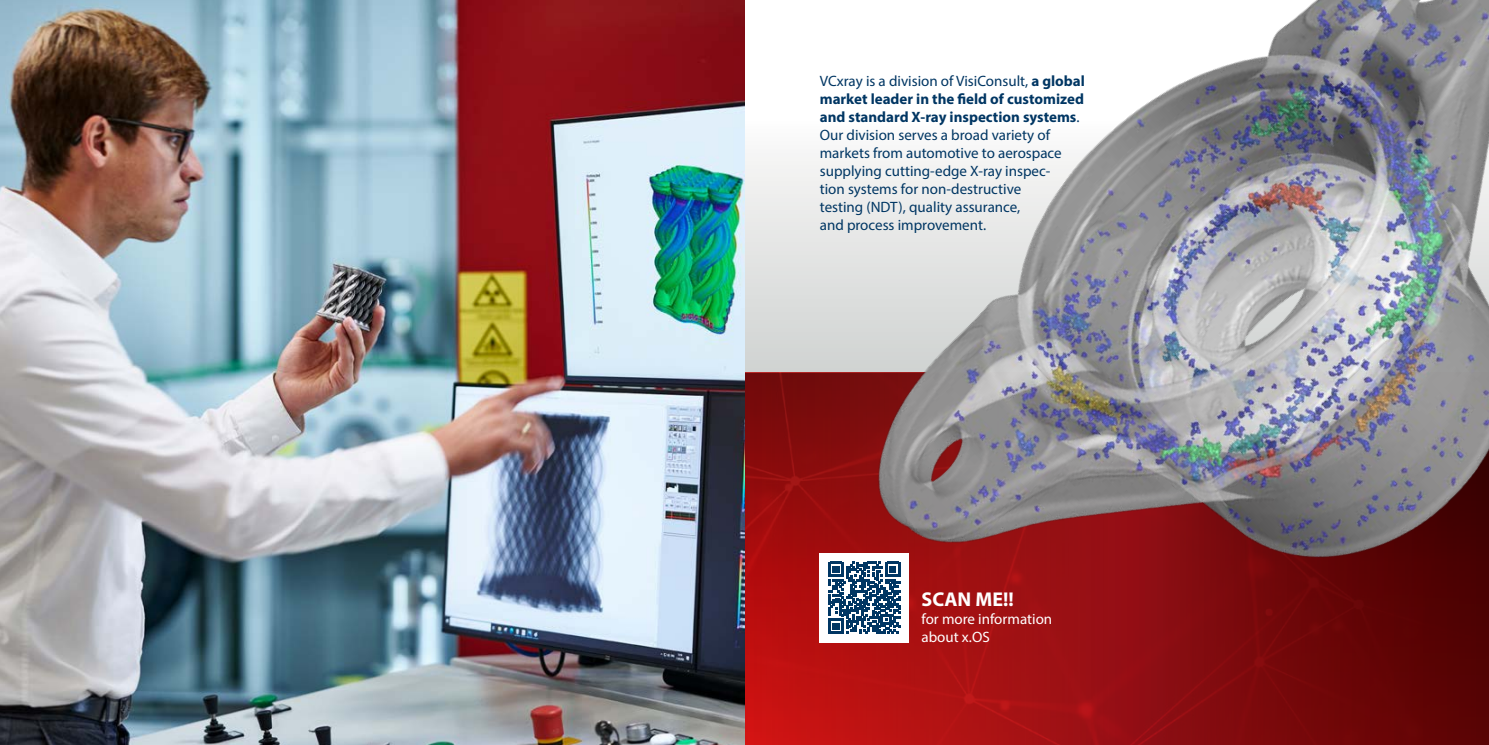
<style>
.page{position:relative;width:1489px;height:745px;background:#fff}
.page>*{position:absolute;margin:0;border:0;box-sizing:border-box;transform-origin:0 0}
.t1{font:700 20px "Myriad Pro";color:#fff}
.t2{font:15px/18px "Myriad Pro";color:#003663}
.t3{font:15px/18px "Myriad Pro";color:#fff}
.s1{font-weight:700}
</style>
<div class="page">
<img style="left:744px;top:0;width:744px;height:744px">
<div style="left:819px;top:552px;width:90px;height:90px;background:#fff"></div>
<svg style="left:828px;top:561px;width:72px;height:72px"></svg>
<img style="left:0;top:0;width:744px;height:744px">
<p class="t2" style="left:819px;top:72px;width:267px">VCxray is a division of VisiConsult, <span class="s1">a global market leader in the field of customized and standard X-ray inspection systems</span>.<br>Our division serves a broad variety of markets from automotive to aerospace supplying cutting-edge X-ray inspec-<br>tion systems for non-destructive<br>testing (NDT), quality assurance,<br>and process improvement.</p>
<h1 class="t1" style="left:921px;top:586px;width:94px">SCAN ME!!</h1>
<p class="t3" style="left:921px;top:609px;width:132px">for more information about x.OS</p>
</div>
